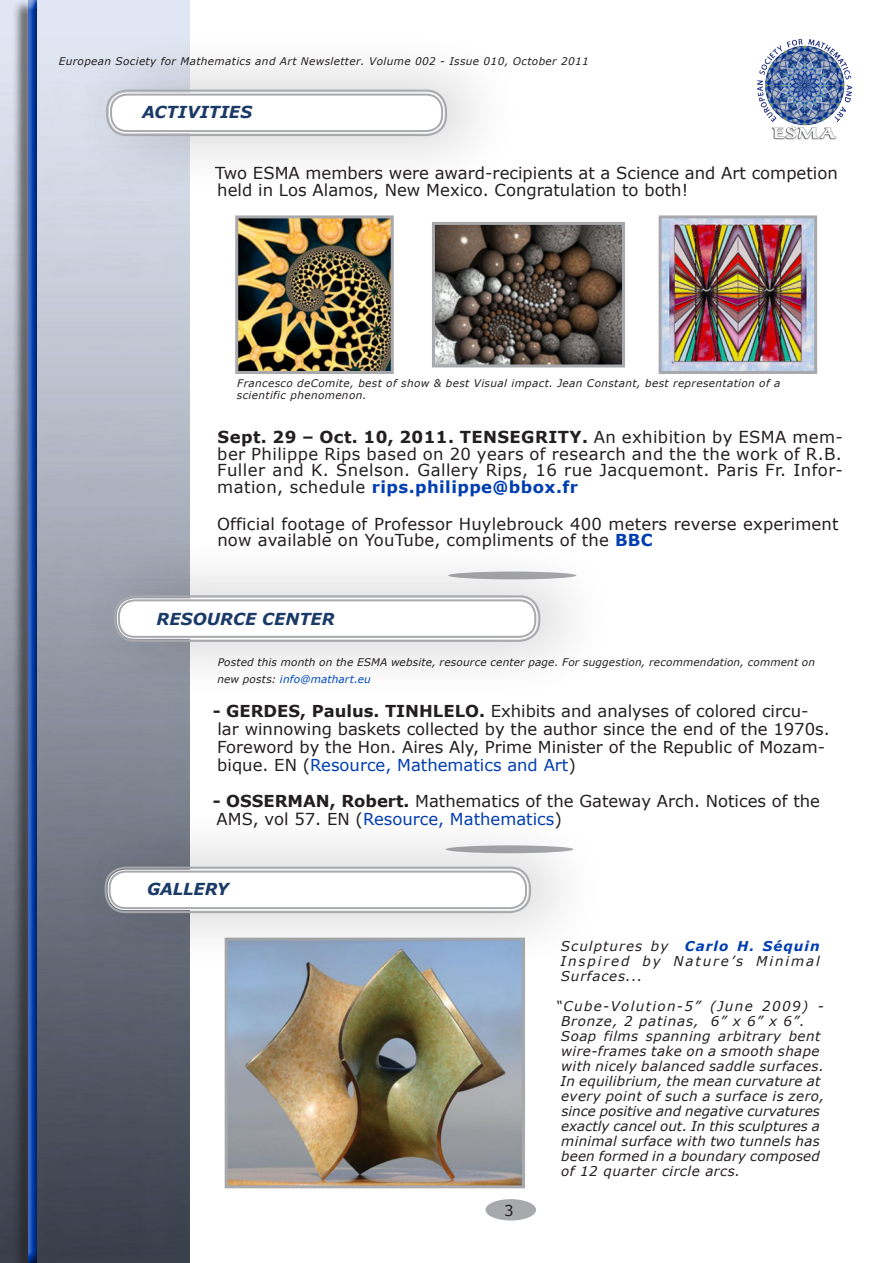
<style>
.page{position:relative;width:893px;height:1263px;background:#fff}
.page>*{position:absolute;margin:0;border:0;box-sizing:border-box;transform-origin:0 0}
.t1{font:16.5px/16.5px "Verdana";color:#231f20}
.t2{font:italic 700 16.5px "Verdana";letter-spacing:.005em;color:#1a3a68}
.t3{font:15px "Verdana";color:#231f20}
.t4{font:italic 13.5px/15px "Verdana";letter-spacing:.03em;color:#231f20;text-align:justify}
.t5{font:italic 10.5px/12px "Verdana";letter-spacing:.035em;color:#231f20}
.t6{font:italic 10.5px/16.5px "Verdana";letter-spacing:.015em;color:#231f20}
.s1{font-weight:700}
.s2{font-weight:700;color:#003eb1}
.s3{color:#004abc}
.s4{color:#003eb1}
</style>
<div class="page">
<img style="left:0;top:0;width:189px;height:1263px">
<img style="left:239px;top:219px;width:151px;height:151px">
<div style="left:235px;top:215px;width:159px;height:159px;border:3px solid #a8a9ad"></div>
<img style="left:436px;top:226px;width:185px;height:137px">
<div style="left:432px;top:222px;width:193px;height:145px;border:3px solid #a8a9ad"></div>
<img style="left:663px;top:219px;width:150px;height:151px">
<div style="left:659px;top:215px;width:158px;height:159px;border:3px solid #a8a9ad"></div>
<div style="left:12px;top:0;width:26px;height:1263px;background:#231f20;opacity:.75"></div>
<div style="left:27px;top:0;width:12px;height:1263px;background:#231f20;opacity:.75"></div>
<img style="left:757px;top:39px;width:96px;height:101px">
<img style="left:229px;top:973px;width:292px;height:211px">
<div style="left:225px;top:938px;width:300px;height:250px;border:3px solid #a8a9ad"></div>
<div style="left:79px;top:535px;width:540px;height:167px;background:#231f20;opacity:.25"></div>
<div style="left:117px;top:598px;width:420px;height:41px;background:#fff;border-radius:18px"></div>
<div style="left:114px;top:595px;width:426px;height:47px;border:2px solid #a8a9ad;border-radius:20px"></div>
<div style="left:118px;top:599px;width:418px;height:39px;border:2px solid #a8a9ad;border-radius:16px"></div>
<div style="left:485px;top:1199px;width:51px;height:21px;background:#a8a9ad;border-radius:50%"></div>
<div style="left:69px;top:806px;width:541px;height:167px;background:#231f20;opacity:.25"></div>
<div style="left:108px;top:870px;width:420px;height:40px;background:#fff;border-radius:18px"></div>
<div style="left:105px;top:867px;width:426px;height:46px;border:2px solid #a8a9ad;border-radius:20px"></div>
<div style="left:109px;top:871px;width:418px;height:38px;border:2px solid #a8a9ad;border-radius:16px"></div>
<div style="left:71px;top:29px;width:455px;height:167px;background:#231f20;opacity:.25"></div>
<div style="left:109px;top:93px;width:335px;height:40px;background:#fff;border-radius:18px"></div>
<div style="left:106px;top:90px;width:341px;height:46px;border:2px solid #a8a9ad;border-radius:20px"></div>
<div style="left:110px;top:94px;width:333px;height:38px;border:2px solid #a8a9ad;border-radius:16px"></div>
<p class="t5" style="left:59px;top:55px;width:532px">European Society for Mathematics and Art Newsletter. Volume 002 - Issue 010, October 2011</p>
<p class="t2" style="left:142px;top:101px;width:112px">ACTIVITIES</p>
<p class="t1" style="left:215px;top:164px;width:624px">Two ESMA members were award-recipients at a Science and Art competion held in Los Alamos, New Mexico. Congratulation to both!</p>
<p class="t5" style="left:237px;top:376px;width:545px">Francesco deComite, best of show &amp; best Visual impact. Jean Constant, best representation of a scientific phenomenon.</p>
<p class="t1" style="left:217px;top:428px;width:627px;text-align:justify"><span class="s1">Sept. 29 – Oct. 10, 2011. TENSEGRITY.</span> An exhibition by ESMA mem&shy;ber Philippe Rips based on 20 years of research and the the work of R.B.<br>Fuller and K. Snelson. Gallery Rips, 16 rue Jacquemont. Paris Fr. Infor&shy;mation, schedule <span class="s2">rips.philippe@bbox.fr</span></p>
<p class="t1" style="left:217px;top:515px;width:623px">Official footage of Professor Huylebrouck 400 meters reverse experiment now available on YouTube, compliments of the <span class="s2">BBC</span></p>
<p class="t2" style="left:157px;top:608px;width:180px">RESOURCE CENTER</p>
<p class="t6" style="left:217px;top:654px;width:599px">Posted this month on the ESMA website, resource center page. For suggestion, recommendation, comment on new posts: <span class="s3">info@mathart.eu</span></p>
<p class="t1" style="left:213px;top:701px;width:619px;line-height:18px"><span class="s1">- GERDES, Paulus. TINHLELO.</span> Exhibits and analyses of colored circu&shy;lar winnowing baskets collected by the author since the end of the 1970s.<br>Foreword by the Hon. Aires Aly, Prime Minister of the Republic of Mozam&shy;bique. EN (<span class="s4">Resource, Mathematics and Art</span>)</p>
<p class="t1" style="left:213px;top:791px;width:609px;line-height:18px"><span class="s1">- OSSERMAN, Robert.</span> Mathematics of the Gateway Arch. Notices of the<br>AMS, vol 57. EN (<span class="s4">Resource, Mathematics</span>)</p>
<p class="t2" style="left:147px;top:878px;width:84px">GALLERY</p>
<p class="t3" style="left:504px;top:1200px;width:11px">3</p>
<p class="t4" style="left:561px;top:938px;width:261px">Sculptures by <span class="s2">Carlo H. Séquin </span>Inspired by Nature’s Minimal Surfaces...</p>
<p class="t4" style="left:561px;top:998px;width:265px;text-align:left;text-indent:-5px">“Cube-Volution-5” (June 2009) - Bronze, 2 patinas, 6” x 6” x 6”.<br>Soap films spanning arbitrary bent wire-frames take on a smooth shape with nicely balanced saddle surfaces.<br>In equilibrium, the mean curvature at every point of such a surface is zero, since positive and negative curvatures exactly cancel out. In this sculptures a minimal surface with two tunnels has been formed in a boundary composed of 12 quarter circle arcs.</p>
</div>
